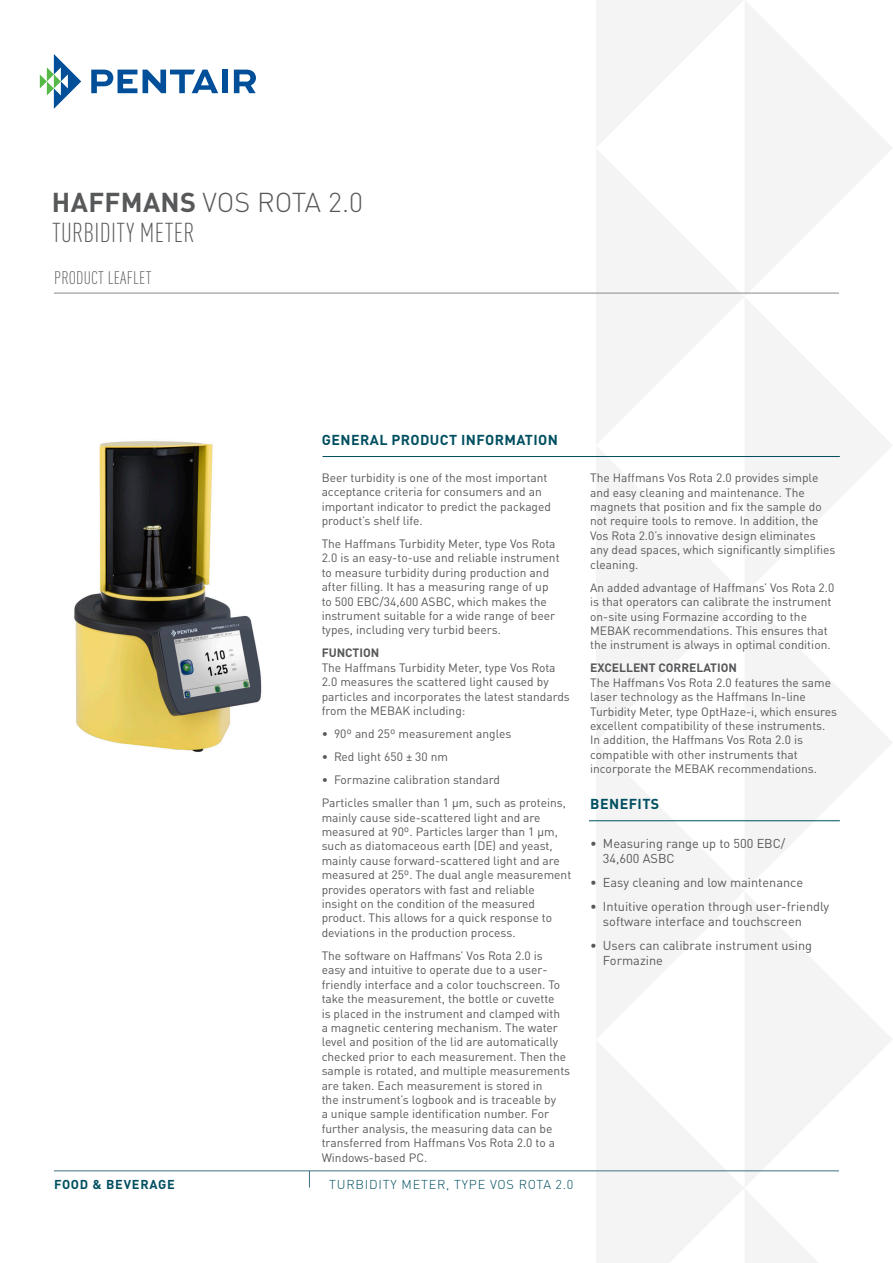
<style>
.page{position:relative;width:893px;height:1263px;background:#fff}
.page>*{position:absolute;margin:0;border:0;box-sizing:border-box;transform-origin:0 0}
.BrandedProductLine_T{font:300 27px "DIN Pro";letter-spacing:-.01em;color:#57585a}
.C_Descriptor_Title{font:300 condensed 27px "DIN Pro";letter-spacing:.01em;color:#57585a}
.C_TitleSection{font:300 condensed 18px "DIN Pro";letter-spacing:.01em;color:#57585a}
.C_SubTitleBodyCopy{font:700 14.25px "DIN Pro";letter-spacing:.03em;color:#004f60}
.t1{font:12.75px/15.3px "DIN Pro";color:#57585a}
.t2{font:300 12.75px "DIN Pro";letter-spacing:.06em;color:#004f60}
.t3{font:700 12.75px "DIN Pro";letter-spacing:.06em;color:#004f60}
.C_BodyCopy{font:12px/14.4px "DIN Pro";color:#57585a}
.s1{font-weight:700}
</style>
<div class="page">
<svg style="left:596px;top:0;width:296px;height:148px"></svg>
<svg style="left:596px;top:148px;width:296px;height:297px"></svg>
<svg style="left:596px;top:445px;width:296px;height:297px"></svg>
<svg style="left:596px;top:742px;width:296px;height:430px"></svg>
<svg style="left:596px;top:1039px;width:237px;height:224px;fill:#f4f4f4"></svg>
<hr style="left:54px;top:1170px;width:785px;height:1px;background:#3d7183">
<svg style="left:309px;top:1171px;width:1px;height:16px"></svg>
<svg style="left:40px;top:54px;width:41px;height:55px"></svg>
<svg style="left:91px;top:70px;width:46px;height:23px"></svg>
<svg style="left:143px;top:70px;width:75px;height:23px"></svg>
<div style="left:222px;top:70px;width:6px;height:23px;background:#014e99"></div>
<svg style="left:234px;top:70px;width:22px;height:23px"></svg>
<hr style="left:54px;top:293px;width:785px;height:1px;background:#87898c">
<img style="left:74px;top:441px;width:188px;height:311px">
<hr style="left:322px;top:456px;width:518px;height:1px;background:#004f60">
<hr style="left:589px;top:820px;width:251px;height:1px;background:#004f60">
<p class="BrandedProductLine_T" style="left:52px;top:182px;width:313px"><span class="s1">HAFFMANS</span> VOS ROTA 2.0</p>
<p class="C_Descriptor_Title" style="left:52px;top:214px;width:144px">TURBIDITY METER</p>
<p class="C_TitleSection" style="left:54px;top:265px;width:99px">PRODUCT LEAFLET</p>
<p class="C_SubTitleBodyCopy" style="left:322px;top:428px;width:238px">GENERAL PRODUCT INFORMATION</p>
<p class="C_BodyCopy" style="left:322px;top:469px;width:231px">Beer turbidity is one of the most important acceptance criteria for consumers and an important indicator to predict the packaged product’s shelf life.</p>
<p class="C_BodyCopy" style="left:322px;top:535px;width:239px">The Haffmans Turbidity Meter, type Vos Rota 2.0 is an easy-to-use and reliable instrument to measure turbidity during production and after filling. It has a measuring range of up to 500 EBC/34,600 ASBC, which makes the instrument suitable for a wide range of beer types, including very turbid beers.</p>
<p class="C_BodyCopy" style="left:322px;top:645px;width:250px"><span class="s1">FUNCTION<br></span>The Haffmans Turbidity Meter, type Vos Rota 2.0 measures the scattered light caused by particles and incorporates the latest standards from the MEBAK including:</p>
<p class="C_BodyCopy" style="left:322px;top:725px;width:191px">• 90º and 25º measurement angles</p>
<p class="C_BodyCopy" style="left:322px;top:748px;width:128px">• Red light 650 ± 30 nm</p>
<p class="C_BodyCopy" style="left:322px;top:771px;width:180px">• Formazine calibration standard</p>
<p class="C_BodyCopy" style="left:322px;top:794px;width:251px">Particles smaller than 1 μm, such as proteins, mainly cause side-scattered light and are measured at 90º. Particles larger than 1 μm, such as diatomaceous earth (DE) and yeast, mainly cause forward-scattered light and are measured at 25º. The dual angle measurement provides operators with fast and reliable insight on the condition of the measured product. This allows for a quick response to deviations in the production process.</p>
<p class="C_BodyCopy" style="left:322px;top:947px;width:250px">The software on Haffmans’ Vos Rota 2.0 is<br>easy and intuitive to operate due to a user&shy;friendly interface and a color touchscreen. To take the measurement, the bottle or cuvette<br>is placed in the instrument and clamped with<br>a magnetic centering mechanism. The water level and position of the lid are automatically checked prior to each measurement. Then the sample is rotated, and multiple measurements are taken. Each measurement is stored in<br>the instrument’s logbook and is traceable by<br>a unique sample identification number. For further analysis, the measuring data can be transferred from Haffmans Vos Rota 2.0 to a Windows-based PC.</p>
<p class="t3" style="left:54px;top:1174px;width:122px">FOOD &amp; BEVERAGE</p>
<p class="t2" style="left:329px;top:1174px;width:246px">TURBIDITY METER, TYPE VOS ROTA 2.0</p>
<p class="C_BodyCopy" style="left:590px;top:469px;width:247px">The Haffmans Vos Rota 2.0 provides simple and easy cleaning and maintenance. The magnets that position and fix the sample do not require tools to remove. In addition, the Vos Rota 2.0’s innovative design eliminates any dead spaces, which significantly simplifies cleaning.</p>
<p class="C_BodyCopy" style="left:590px;top:579px;width:246px">An added advantage of Haffmans’ Vos Rota 2.0 is that operators can calibrate the instrument on-site using Formazine according to the MEBAK recommendations. This ensures that the instrument is always in optimal condition.</p>
<p class="C_BodyCopy" style="left:590px;top:660px;width:249px"><span class="s1">EXCELLENT CORRELATION<br></span>The Haffmans Vos Rota 2.0 features the same laser technology as the Haffmans In-line Turbidity Meter, type OptHaze-i, which ensures excellent compatibility of these instruments.<br>In addition, the Haffmans Vos Rota 2.0 is compatible with other instruments that incorporate the MEBAK recommendations.</p>
<p class="C_SubTitleBodyCopy" style="left:590px;top:792px;width:71px">BENEFITS</p>
<p class="t1" style="left:603px;top:834px;width:184px;text-indent:-13px">• Measuring range up to 500 EBC/<br>34,600 ASBC</p>
<p class="t1" style="left:590px;top:873px;width:214px">• Easy cleaning and low maintenance</p>
<p class="t1" style="left:603px;top:897px;width:228px;text-indent:-13px">• Intuitive operation through user-friendly software interface and touchscreen</p>
<p class="t1" style="left:603px;top:937px;width:211px;text-indent:-13px">• Users can calibrate instrument using<br>Formazine</p>
</div>
